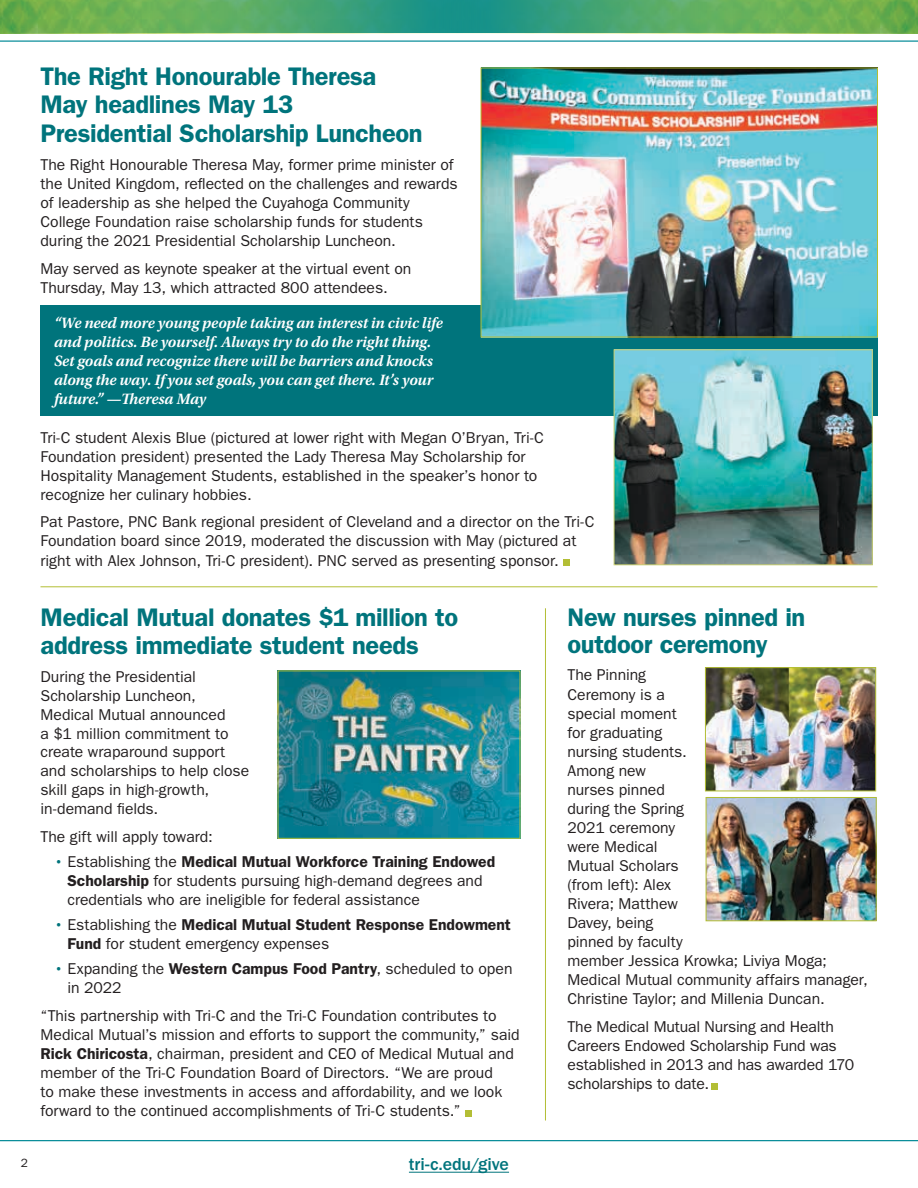
<style>
.page{position:relative;width:918px;height:1188px;background:#fff}
.page>*{position:absolute;margin:0;border:0;box-sizing:border-box;transform-origin:0 0}
.Title_2{font:600 25.5px/28.5px "ITC Franklin Gothic Std";letter-spacing:-.015em;color:#00747c}
.web_address{font:500 18px "ITC Franklin Gothic Std";letter-spacing:-.005em;color:#00747c}
.Paragraph{font:15.75px/19px "ITC Franklin Gothic Std";letter-spacing:-.005em;color:#231f20}
.t1{font:italic 600 15.75px/19px "Utopia Std";letter-spacing:-.01em;color:#fff}
.t2{font:12px "ITC Franklin Gothic Std";color:#231f20}
.s1{font-weight:500;color:#00747c}
.s2{font-weight:600}
</style>
<div class="page">
<hr style="left:0;top:1140px;width:918px;height:1px;background:#008996">
<hr style="left:0;top:41px;width:918px;height:1px;background:#008996">
<img style="left:0;top:0;width:432px;height:33px">
<img style="left:432px;top:0;width:486px;height:33px">
<div style="left:40px;top:306px;width:838px;height:110px;background:#00747c"></div>
<div style="left:564px;top:559px;width:6px;height:7px;background:#b3be35"></div>
<img style="left:483px;top:69px;width:393px;height:266px">
<div style="left:481px;top:67px;width:397px;height:270px;border:1px solid #b3be35"></div>
<img style="left:616px;top:351px;width:255px;height:212px">
<div style="left:614px;top:349px;width:259px;height:216px;border:1px solid #c8ce71"></div>
<svg style="left:711px;top:1083px;width:6px;height:6px"></svg>
<img style="left:707px;top:669px;width:167px;height:120px">
<div style="left:705px;top:667px;width:171px;height:124px;border:1px solid #b3be35"></div>
<img style="left:708px;top:799px;width:167px;height:120px">
<div style="left:706px;top:797px;width:171px;height:124px;border:1px solid #b3be35"></div>
<div style="left:465px;top:1110px;width:7px;height:6px;background:#b3be35"></div>
<img style="left:279px;top:672px;width:239px;height:165px">
<div style="left:277px;top:670px;width:243px;height:169px;border:1px solid #b3be35"></div>
<hr style="left:40px;top:586px;width:838px;height:1px;background:#b3be35">
<hr style="left:545px;top:608px;width:1px;height:512px;background:#b3be35">
<hr style="left:409px;top:1172px;width:100px;height:1px;background:#00747c">
<p class="Title_2" style="left:40px;top:62px;width:384px">The Right Honourable Theresa<br>May headlines May 13<br>Presidential Scholarship Luncheon</p>
<p class="Paragraph" style="left:40px;top:155px;width:419px">The Right Honourable Theresa May, former prime minister of the United Kingdom, reflected on the challenges and rewards of leadership as she helped the Cuyahoga Community College Foundation raise scholarship funds for students during the 2021 Presidential Scholarship Luncheon.</p>
<p class="Paragraph" style="left:40px;top:259px;width:372px">May served as keynote speaker at the virtual event on<br>Thursday, May 13, which attracted 800 attendees.</p>
<p class="t1" style="left:54px;top:313px;width:390px">“We need more young people taking an interest in civic life and politics. Be yourself. Always try to do the right thing.<br>Set goals and recognize there will be barriers and knocks along the way. If you set goals, you can get there. It’s your future.” —Theresa May</p>
<p class="Paragraph" style="left:40px;top:428px;width:505px">Tri-C student Alexis Blue (pictured at lower right with Megan O’Bryan, Tri-C Foundation president) presented the Lady Theresa May Scholarship for Hospitality Management Students, established in the speaker’s honor to recognize her culinary hobbies.</p>
<p class="Paragraph" style="left:40px;top:513px;width:555px">Pat Pastore, PNC Bank regional president of Cleveland and a director on the Tri-C<br>Foundation board since 2019, moderated the discussion with May (pictured at right with Alex Johnson, Tri-C president). PNC served as presenting sponsor.</p>
<p class="Title_2" style="left:567px;top:604px;width:239px;line-height:27px">New nurses pinned in outdoor ceremony</p>
<p class="Paragraph" style="left:567px;top:666px;width:302px">The Pinning<br>Ceremony is a<br>special moment<br>for graduating<br>nursing students.<br>Among new<br>nurses pinned<br>during the Spring<br>2021 ceremony<br>were Medical<br>Mutual Scholars<br>(from left): Alex<br>Rivera; Matthew<br>Davey, being<br>pinned by faculty<br>member Jessica Krowka; Liviya Moga;<br>Medical Mutual community affairs manager,<br>Christine Taylor; and Millenia Duncan.</p>
<p class="Paragraph" style="left:567px;top:1017px;width:288px">The Medical Mutual Nursing and Health Careers Endowed Scholarship Fund was established in 2013 and has awarded 170 scholarships to date.</p>
<p class="Title_2" style="left:40px;top:603px;width:419px">Medical Mutual donates $1 million to address immediate student needs</p>
<p class="Paragraph" style="left:40px;top:667px;width:210px">During the Presidential<br>Scholarship Luncheon,<br>Medical Mutual announced<br>a $1 million commitment to create wraparound support and scholarships to help close skill gaps in high-growth, in‑demand fields.</p>
<p class="Paragraph" style="left:40px;top:827px;width:174px">The gift will apply toward:</p>
<p class="Paragraph" style="left:68px;top:852px;width:429px;text-indent:-14px"><span class="s1">•</span> Establishing the <span class="s2">Medical Mutual Workforce Training Endowed<br>Scholarship</span> for students pursuing high-demand degrees and credentials who are ineligible for federal assistance</p>
<p class="Paragraph" style="left:68px;top:916px;width:445px;text-indent:-14px"><span class="s1">•</span> Establishing the <span class="s2">Medical Mutual Student Response Endowment<br>Fund</span> for student emergency expenses</p>
<p class="Paragraph" style="left:68px;top:960px;width:447px;text-indent:-14px"><span class="s1">•</span> Expanding the <span class="s2">Western Campus Food Pantry</span>, scheduled to open in 2022</p>
<p class="Paragraph" style="left:40px;top:1006px;width:481px">“This partnership with Tri-C and the Tri-C Foundation contributes to Medical Mutual’s mission and efforts to support the community,” said <span class="s2">Rick Chiricosta</span>, chairman, president and CEO of Medical Mutual and member of the Tri-C Foundation Board of Directors. “We are proud<br>to make these investments in access and affordability, and we look forward to the continued accomplishments of Tri-C students.”</p>
<p class="t2" style="left:21px;top:1156px;width:9px">2</p>
<p class="web_address" style="left:409px;top:1154px;width:102px">tri-c.edu/give</p>
</div>
